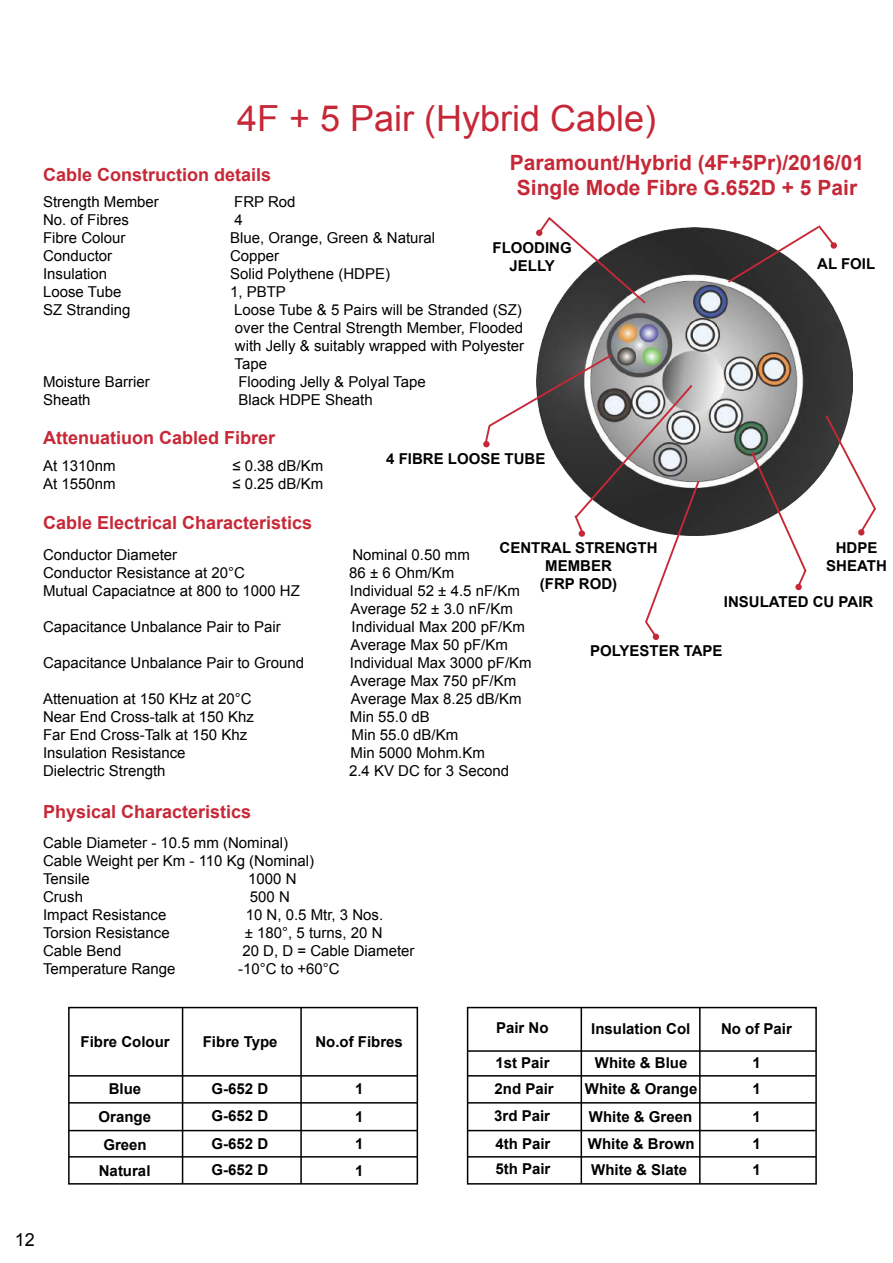
<style>
.page{position:relative;width:893px;height:1263px;background:#fff}
.page>*{position:absolute;margin:0;border:0;box-sizing:border-box;transform-origin:0 0}
.t1{font:36px "Arial";color:#c62837}
.t2{font:700 21px/25.2px "Arial";color:#c62837;text-align:center}
.t3{font:700 18px "Arial";color:#c62837}
.t4{font:18px "Arial";color:#000}
.t5{font:15px/18px "Arial";color:#000}
.t6{font:700 15px/27.2px "Arial";color:#000;text-align:center}
</style>
<div class="page">
<div style="left:68px;top:1007px;width:350px;height:177px;border:2px solid #000"></div>
<hr style="left:69px;top:1156px;width:348px;height:1px;background:#000">
<hr style="left:182px;top:1007px;width:1px;height:177px;background:#000">
<hr style="left:300px;top:1007px;width:2px;height:177px;background:#000">
<hr style="left:69px;top:1130px;width:348px;height:1px;background:#000">
<hr style="left:69px;top:1102px;width:348px;height:1px;background:#000">
<hr style="left:69px;top:1075px;width:348px;height:1px;background:#000">
<div style="left:467px;top:1007px;width:350px;height:177px;border:2px solid #000"></div>
<hr style="left:468px;top:1156px;width:348px;height:1px;background:#000">
<hr style="left:581px;top:1007px;width:1px;height:177px;background:#000">
<hr style="left:699px;top:1007px;width:2px;height:177px;background:#000">
<hr style="left:468px;top:1130px;width:348px;height:1px;background:#000">
<hr style="left:468px;top:1102px;width:348px;height:1px;background:#000">
<hr style="left:468px;top:1075px;width:348px;height:1px;background:#000">
<hr style="left:468px;top:1050px;width:348px;height:2px;background:#000">
<img style="left:539px;top:227px;width:314px;height:309px">
<svg style="left:728px;top:225px;width:107px;height:58px"></svg>
<div style="left:831px;top:242px;width:6px;height:7px;background:#c62837;border-radius:50%"></div>
<svg style="left:826px;top:416px;width:50px;height:119px"></svg>
<div style="left:483px;top:441px;width:7px;height:6px;background:#c62837;border-radius:50%"></div>
<svg style="left:751px;top:452px;width:55px;height:133px"></svg>
<div style="left:795px;top:584px;width:7px;height:6px;background:#c62837;border-radius:50%"></div>
<svg style="left:485px;top:354px;width:214px;height:286px"></svg>
<svg style="left:536px;top:217px;width:109px;height:86px"></svg>
<h1 class="t1" style="left:237px;top:95px;width:421px">4F + 5 Pair (Hybrid Cable)</h1>
<p class="t3" style="left:43px;top:162px;width:230px">Cable Construction details</p>
<p class="t5" style="left:43px;top:193px;width:117px">Strength Member</p>
<p class="t5" style="left:234px;top:193px;width:63px">FRP Rod</p>
<p class="t5" style="left:43px;top:211px;width:87px">No. of Fibres</p>
<p class="t5" style="left:234px;top:211px;width:10px">4</p>
<p class="t5" style="left:43px;top:229px;width:84px">Fibre Colour</p>
<p class="t5" style="left:230px;top:229px;width:207px">Blue, Orange, Green &amp; Natural</p>
<p class="t5" style="left:43px;top:247px;width:71px">Conductor</p>
<p class="t5" style="left:230px;top:247px;width:51px">Copper</p>
<p class="t5" style="left:43px;top:265px;width:66px">Insulation</p>
<p class="t5" style="left:230px;top:265px;width:162px">Solid Polythene (HDPE)</p>
<p class="t5" style="left:43px;top:283px;width:80px">Loose Tube</p>
<p class="t5" style="left:230px;top:283px;width:57px">1, PBTP</p>
<p class="t5" style="left:43px;top:301px;width:89px">SZ Stranding</p>
<p class="t5" style="left:234px;top:301px;width:291px">Loose Tube &amp; 5 Pairs will be Stranded (SZ) over the Central Strength Member, Flooded with Jelly &amp; suitably wrapped with Polyester Tape</p>
<p class="t5" style="left:43px;top:373px;width:108px">Moisture Barrier</p>
<p class="t5" style="left:238px;top:373px;width:189px">Flooding Jelly &amp; Polyal Tape</p>
<p class="t5" style="left:43px;top:391px;width:49px">Sheath</p>
<p class="t5" style="left:238px;top:391px;width:136px">Black HDPE Sheath</p>
<p class="t3" style="left:43px;top:425px;width:234px">Attenuatiuon Cabled Fibrer</p>
<p class="t5" style="left:43px;top:457px;width:74px">At 1310nm</p>
<p class="t5" style="left:232px;top:457px;width:92px">≤ 0.38 dB/Km</p>
<p class="t5" style="left:43px;top:475px;width:74px">At 1550nm</p>
<p class="t5" style="left:232px;top:475px;width:92px">≤ 0.25 dB/Km</p>
<p class="t3" style="left:43px;top:511px;width:271px">Cable Electrical Characteristics</p>
<p class="t5" style="left:43px;top:546px;width:136px">Conductor Diameter</p>
<p class="t5" style="left:352px;top:546px;width:119px">Nominal 0.50 mm</p>
<p class="t5" style="left:43px;top:564px;width:203px">Conductor Resistance at 20°C</p>
<p class="t5" style="left:349px;top:564px;width:106px">86 ± 6 Ohm/Km</p>
<p class="t5" style="left:43px;top:582px;width:258px">Mutual Capaciatnce at 800 to 1000 HZ</p>
<p class="t5" style="left:350px;top:582px;width:171px">Individual 52 ± 4.5 nF/Km<br>Average 52 ± 3.0 nF/Km</p>
<p class="t5" style="left:43px;top:618px;width:239px">Capacitance Unbalance Pair to Pair</p>
<p class="t5" style="left:351px;top:618px;width:176px">Individual Max 200 pF/Km<br>Average Max 50 pF/Km</p>
<p class="t5" style="left:43px;top:654px;width:262px">Capacitance Unbalance Pair to Ground</p>
<p class="t5" style="left:350px;top:654px;width:183px">Individual Max 3000 pF/Km<br>Average Max 750 pF/Km</p>
<p class="t5" style="left:43px;top:690px;width:210px">Attenuation at 150 KHz at 20°C</p>
<p class="t5" style="left:351px;top:690px;width:172px">Average Max 8.25 dB/Km</p>
<p class="t5" style="left:43px;top:708px;width:212px">Near End Cross-talk at 150 Khz</p>
<p class="t5" style="left:350px;top:708px;width:82px">Min 55.0 dB</p>
<p class="t5" style="left:43px;top:726px;width:206px">Far End Cross-Talk at 150 Khz</p>
<p class="t5" style="left:352px;top:726px;width:108px">Min 55.0 dB/Km</p>
<p class="t5" style="left:43px;top:744px;width:144px">Insulation Resistance</p>
<p class="t5" style="left:351px;top:744px;width:136px">Min 5000 Mohm.Km</p>
<p class="t5" style="left:43px;top:762px;width:124px">Dielectric Strength</p>
<p class="t5" style="left:349px;top:762px;width:162px">2.4 KV DC for 3 Second</p>
<p class="t3" style="left:43px;top:799px;width:210px">Physical Characteristics</p>
<p class="t5" style="left:43px;top:834px;width:273px">Cable Diameter - 10.5 mm (Nominal)<br>Cable Weight per Km - 110 Kg (Nominal)<br>Tensile</p>
<h2 class="t2" style="left:510px;top:151px;width:356px">Paramount/Hybrid (4F+5Pr)/2016/01<br>Single Mode Fibre G.652D + 5 Pair</h2>
<p class="t6" style="left:492px;top:239px;width:81px;line-height:18px">FLOODING<br>JELLY</p>
<p class="t6" style="left:817px;top:251px;width:60px">AL FOIL</p>
<p class="t6" style="left:386px;top:446px;width:161px">4 FIBRE LOOSE TUBE</p>
<p class="t6" style="left:500px;top:539px;width:160px;line-height:18px">CENTRAL STRENGTH<br>MEMBER<br>(FRP ROD)</p>
<p class="t6" style="left:826px;top:539px;width:62px;line-height:18px">HDPE<br>SHEATH</p>
<p class="t6" style="left:724px;top:589px;width:151px">INSULATED CU PAIR</p>
<p class="t6" style="left:590px;top:638px;width:134px">POLYESTER TAPE</p>
<p class="t5" style="left:248px;top:870px;width:50px">1000 N</p>
<p class="t5" style="left:43px;top:888px;width:42px">Crush</p>
<p class="t5" style="left:250px;top:888px;width:42px">500 N</p>
<p class="t5" style="left:43px;top:906px;width:125px">Impact Resistance</p>
<p class="t5" style="left:246px;top:906px;width:139px">10 N, 0.5 Mtr, 3 Nos.</p>
<p class="t5" style="left:43px;top:924px;width:128px">Torsion Resistance</p>
<p class="t5" style="left:245px;top:924px;width:139px">± 180°, 5 turns, 20 N</p>
<p class="t5" style="left:43px;top:942px;width:80px">Cable Bend</p>
<p class="t5" style="left:242px;top:942px;width:174px">20 D, D = Cable Diameter</p>
<p class="t5" style="left:43px;top:960px;width:134px">Temperature Range</p>
<p class="t5" style="left:238px;top:960px;width:103px">-10°C to +60°C</p>
<p class="t6" style="left:81px;top:1028px;width:91px">Fibre Colour</p>
<p class="t6" style="left:203px;top:1028px;width:76px">Fibre Type</p>
<p class="t6" style="left:315px;top:1028px;width:89px">No.of Fibres</p>
<p class="t6" style="left:99px;top:1076px;width:54px;line-height:27.6px">Blue<br>Orange<br>Green</p>
<p class="t6" style="left:99px;top:1157px;width:53px">Natural</p>
<p class="t6" style="left:212px;top:1075px;width:58px;text-align:justify">G-652 D G-652 D G-652 D G-652 D</p>
<p class="t6" style="left:355px;top:1076px;width:10px;text-align:justify">1<br>1<br>1<br>1</p>
<p class="t6" style="left:496px;top:1015px;width:54px">Pair No</p>
<p class="t6" style="left:591px;top:1016px;width:101px">Insulation Col</p>
<p class="t6" style="left:721px;top:1016px;width:72px">No of Pair</p>
<p class="t6" style="left:495px;top:1050px;width:61px;line-height:26px;text-align:left">1st Pair<br>2nd Pair</p>
<p class="t6" style="left:585px;top:1050px;width:114px;line-height:26.2px">White &amp; Blue<br>White &amp; Orange</p>
<p class="t6" style="left:588px;top:1103px;width:108px;line-height:26.7px;text-align:left">White &amp; Green<br>White &amp; Brown<br>White &amp; Slate</p>
<p class="t6" style="left:752px;top:1050px;width:10px;line-height:26px;text-align:left">1<br>1</p>
<p class="t6" style="left:752px;top:1103px;width:10px;text-align:left">1<br>1</p>
<p class="t6" style="left:752px;top:1156px;width:10px">1</p>
<p class="t6" style="left:494px;top:1103px;width:57px">3rd Pair</p>
<p class="t6" style="left:495px;top:1131px;width:57px;line-height:25.7px;text-align:left">4th Pair<br>5th Pair</p>
<p class="t4" style="left:15px;top:1228px;width:22px">12</p>
</div>
